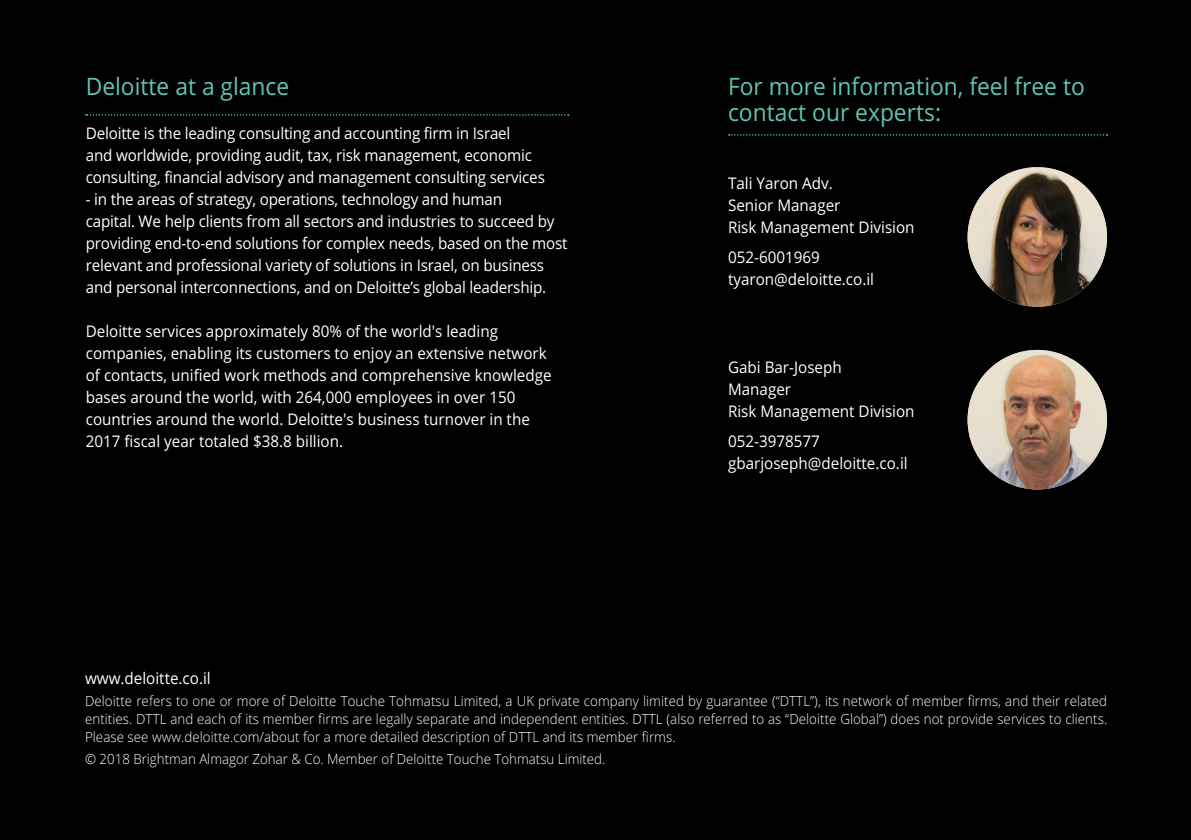
<style>
.page{position:relative;width:1191px;height:840px;background:#fff}
.page>*{position:absolute;margin:0;border:0;box-sizing:border-box;transform-origin:0 0}
.t1{font:24px/26px "Open Sans Hebrew";color:#62c5b4;scale:.95 1}
.t2{font:16px/22px "Open Sans Hebrew";color:#fff;scale:.95 1}
.t3{font:300 14px/18px "Open Sans Hebrew";color:#fff;text-align:justify;scale:.95 1}
</style>
<div class="page">
<div style="left:0;top:0;width:1191px;height:839px;background:#000"></div>
<img style="left:967px;top:167px;width:140px;height:139px;border-radius:70px">
<img style="left:967px;top:350px;width:140px;height:139px;border-radius:70px">
<svg style="left:728px;top:134px;width:379px;height:1px"></svg>
<svg style="left:86px;top:114px;width:483px;height:2px"></svg>
<h1 class="t1" style="left:86px;top:74px;width:216px">Deloitte at a glance</h1>
<p class="t2" style="left:86px;top:123px;width:485px">Deloitte is the leading consulting and accounting firm in Israel<br>and worldwide, providing audit, tax, risk management, economic consulting, financial advisory and management consulting services</p>
<p class="t2" style="left:86px;top:189px;width:509px">- in the areas of strategy, operations, technology and human<br>capital. We help clients from all sectors and industries to succeed by providing end-to-end solutions for complex needs, based on the most relevant and professional variety of solutions in Israel, on business and personal interconnections, and on Deloitte’s global leadership.</p>
<p class="t2" style="left:86px;top:321px;width:492px">Deloitte services approximately 80% of the world's leading companies, enabling its customers to enjoy an extensive network of contacts, unified work methods and comprehensive knowledge bases around the world, with 264,000 employees in over 150 countries around the world. Deloitte's business turnover in the 2017 fiscal year totaled $38.8 billion.</p>
<h1 class="t1" style="left:728px;top:74px;width:377px">For more information, feel free to contact our experts:</h1>
<p class="t2" style="left:728px;top:173px;width:198px">Tali Yaron Adv.<br>Senior Manager<br>Risk Management Division</p>
<p class="t2" style="left:728px;top:247px;width:155px">052-6001969 tyaron@deloitte.co.il</p>
<p class="t2" style="left:728px;top:357px;width:198px">Gabi Bar-Joseph<br>Manager<br>Risk Management Division</p>
<p class="t2" style="left:728px;top:431px;width:191px">052-3978577 gbarjoseph@deloitte.co.il</p>
<p class="t2" style="left:85px;top:667px;width:134px">www.deloitte.co.il</p>
<p class="t3" style="left:85px;top:692px;width:1077px">Deloitte refers to one or more of Deloitte Touche Tohmatsu Limited, a UK private company limited by guarantee (“DTTL”), its network of member firms, and their related entities. DTTL and each of its member firms are legally separate and independent entities. DTTL (also referred to as “Deloitte Global”) does not provide services to clients.<br>Please see www.deloitte.com/about for a more detailed description of DTTL and its member firms.</p>
<p class="t3" style="left:85px;top:750px;width:549px">© 2018 Brightman Almagor Zohar &amp; Co. Member of Deloitte Touche Tohmatsu Limited.</p>
</div>
